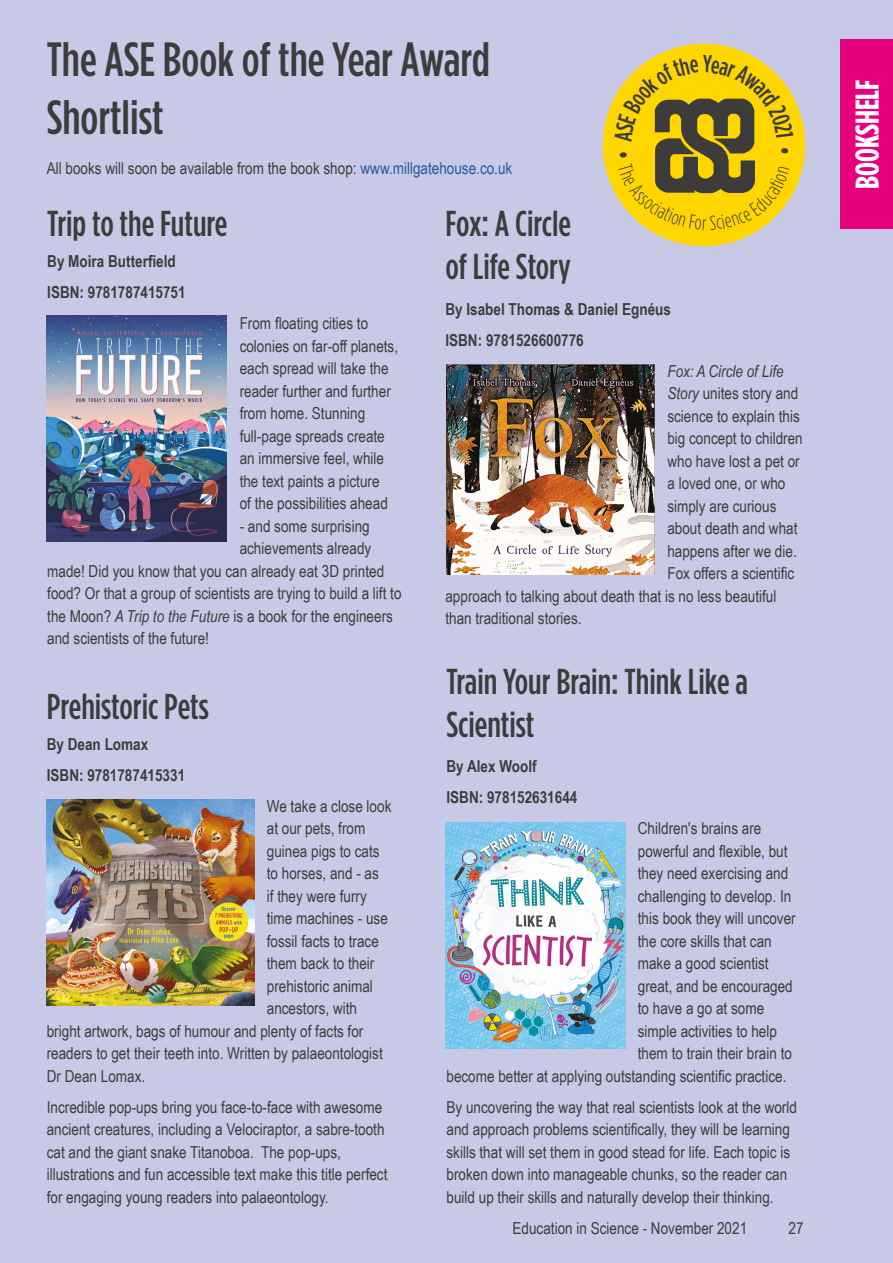
<style>
.page{position:relative;width:893px;height:1263px;background:#c8c9e7}
.page>*{position:absolute;margin:0;border:0;box-sizing:border-box;transform-origin:0 0}
.t1{font:500 48px/57.6px "Gotham Condensed";color:#3c3c3b}
.t2{font:500 36px/43.2px "Gotham Condensed";color:#3c3c3b}
.t3{font:700 33px "Gotham Condensed";color:#fff}
.t4{font:16.5px/22.5px "Arial Narrow";color:#3c3c3b}
.t5{font:700 16.5px/31px "Arial Narrow";color:#3c3c3b}
.t6{font:italic 16.5px "Arial Narrow";color:#3c3c3b}
.s1{color:#275b9b}
.s2{font-style:italic}
</style>
<div class="page">
<div style="left:840px;top:39px;width:53px;height:190px;background:#e6007d"></div>
<div style="left:603px;top:44px;width:202px;height:202px;background:#ffd600;border-radius:50%"></div>
<img style="left:447px;top:365px;width:207px;height:209px">
<img style="left:47px;top:799px;width:207px;height:207px">
<img style="left:47px;top:316px;width:180px;height:226px">
<img style="left:445px;top:823px;width:180px;height:226px">
<svg style="left:614px;top:55px;width:179px;height:175px"></svg>
<h1 class="t1" style="left:47px;top:30px;width:445px">The ASE Book of the Year Award<br>Shortlist</h1>
<p class="t4" style="left:47px;top:156px;width:467px">All books will soon be available from the book shop: <span class="s1">www.millgatehouse.co.uk</span></p>
<h2 class="t2" style="left:47px;top:201px;width:182px">Trip to the Future</h2>
<p class="t5" style="left:47px;top:245px;width:140px">By Moira Butterfield<br>ISBN: 9781787415751</p>
<p class="t4" style="left:240px;top:312px;width:160px">From floating cities to colonies on far-off planets, each spread will take the reader further and further from home. Stunning full-page spreads create an immersive feel, while the text paints a picture<br>of the possibilities ahead</p>
<p class="t4" style="left:240px;top:514px;width:132px">- and some surprising</p>
<p class="t4" style="left:240px;top:537px;width:133px">achievements already</p>
<p class="t4" style="left:47px;top:559px;width:338px">made! Did you know that you can already eat 3D printed</p>
<p class="t4" style="left:47px;top:582px;width:356px">food? Or that a group of scientists are trying to build a lift to</p>
<p class="t4" style="left:47px;top:604px;width:347px">the Moon? <span class="s2">A Trip to the Future</span> is a book for the engineers</p>
<p class="t4" style="left:47px;top:627px;width:163px">and scientists of the future!</p>
<h2 class="t2" style="left:47px;top:683px;width:164px">Prehistoric Pets</h2>
<p class="t5" style="left:47px;top:727px;width:140px">By Dean Lomax<br>ISBN: 9781787415331</p>
<p class="t4" style="left:267px;top:794px;width:126px">We take a close look</p>
<p class="t4" style="left:267px;top:816px;width:100px">at our pets, from</p>
<p class="t4" style="left:267px;top:839px;width:114px">guinea pigs to cats</p>
<p class="t4" style="left:267px;top:861px;width:114px">to horses, and - as</p>
<p class="t4" style="left:267px;top:884px;width:102px">if they were furry</p>
<p class="t4" style="left:267px;top:906px;width:123px">time machines - use</p>
<p class="t4" style="left:267px;top:929px;width:114px">fossil facts to trace</p>
<p class="t4" style="left:267px;top:951px;width:109px">them back to their</p>
<p class="t4" style="left:267px;top:974px;width:108px">prehistoric animal</p>
<p class="t4" style="left:267px;top:996px;width:92px">ancestors, with</p>
<p class="t4" style="left:47px;top:1019px;width:318px">bright artwork, bags of humour and plenty of facts for</p>
<p class="t4" style="left:47px;top:1041px;width:337px">readers to get their teeth into. Written by palaeontologist</p>
<p class="t4" style="left:47px;top:1064px;width:100px">Dr Dean Lomax.</p>
<p class="t4" style="left:47px;top:1095px;width:342px">Incredible pop-ups bring you face-to-face with awesome ancient creatures, including a Velociraptor, a sabre-tooth cat and the giant snake Titanoboa. The pop-ups, illustrations and fun accessible text make this title perfect for engaging young readers into palaeontology.</p>
<h2 class="t2" style="left:445px;top:201px;width:127px">Fox: A Circle of Life Story</h2>
<p class="t5" style="left:445px;top:293px;width:227px">By Isabel Thomas &amp; Daniel Egnéus<br>ISBN: 9781526600776</p>
<p class="t6" style="left:667px;top:359px;width:118px">Fox: A Circle of Life</p>
<p class="t4" style="left:667px;top:382px;width:132px"><span class="s2">Story</span> unites story and</p>
<p class="t4" style="left:667px;top:404px;width:134px">science to explain this</p>
<p class="t4" style="left:667px;top:427px;width:137px">big concept to children</p>
<p class="t4" style="left:667px;top:449px;width:134px">who have lost a pet or</p>
<p class="t4" style="left:667px;top:472px;width:120px">a loved one, or who</p>
<p class="t4" style="left:667px;top:494px;width:111px">simply are curious</p>
<p class="t4" style="left:667px;top:517px;width:132px">about death and what</p>
<p class="t4" style="left:667px;top:539px;width:131px">happens after we die.</p>
<p class="t4" style="left:667px;top:562px;width:128px">Fox offers a scientific</p>
<p class="t4" style="left:445px;top:584px;width:332px">approach to talking about death that is no less beautiful</p>
<p class="t4" style="left:445px;top:607px;width:138px">than traditional stories.</p>
<h2 class="t2" style="left:446px;top:658px;width:303px">Train Your Brain: Think Like a<br>Scientist</h2>
<p class="t5" style="left:446px;top:750px;width:132px">By Alex Woolf<br>ISBN: 978152631644</p>
<p class="t4" style="left:638px;top:816px;width:125px">Children's brains are</p>
<p class="t4" style="left:638px;top:839px;width:151px">powerful and flexible, but</p>
<p class="t4" style="left:638px;top:861px;width:152px">they need exercising and</p>
<p class="t4" style="left:638px;top:884px;width:155px">challenging to develop. In</p>
<p class="t4" style="left:638px;top:906px;width:159px">this book they will uncover</p>
<p class="t4" style="left:638px;top:929px;width:135px">the core skills that can</p>
<p class="t4" style="left:638px;top:951px;width:132px">make a good scientist</p>
<p class="t4" style="left:638px;top:974px;width:156px">great, and be encouraged</p>
<p class="t4" style="left:638px;top:996px;width:128px">to have a go at some</p>
<p class="t4" style="left:638px;top:1019px;width:141px">simple activities to help</p>
<p class="t4" style="left:638px;top:1041px;width:156px">them to train their brain to</p>
<p class="t4" style="left:446px;top:1064px;width:341px">become better at applying outstanding scientific practice.</p>
<p class="t4" style="left:446px;top:1095px;width:352px">By uncovering the way that real scientists look at the world and approach problems scientifically, they will be learning skills that will set them in good stead for life. Each topic is broken down into manageable chunks, so the reader can build up their skills and naturally develop their thinking.</p>
<p class="t4" style="left:513px;top:1216px;width:236px">Education in Science - November 2021</p>
<p class="t4" style="left:789px;top:1216px;width:17px">27</p>
<h3 class="t3" style="left:849px;top:189px;width:111px;rotate:-90deg">BOOKSHELF</h3>
</div>
